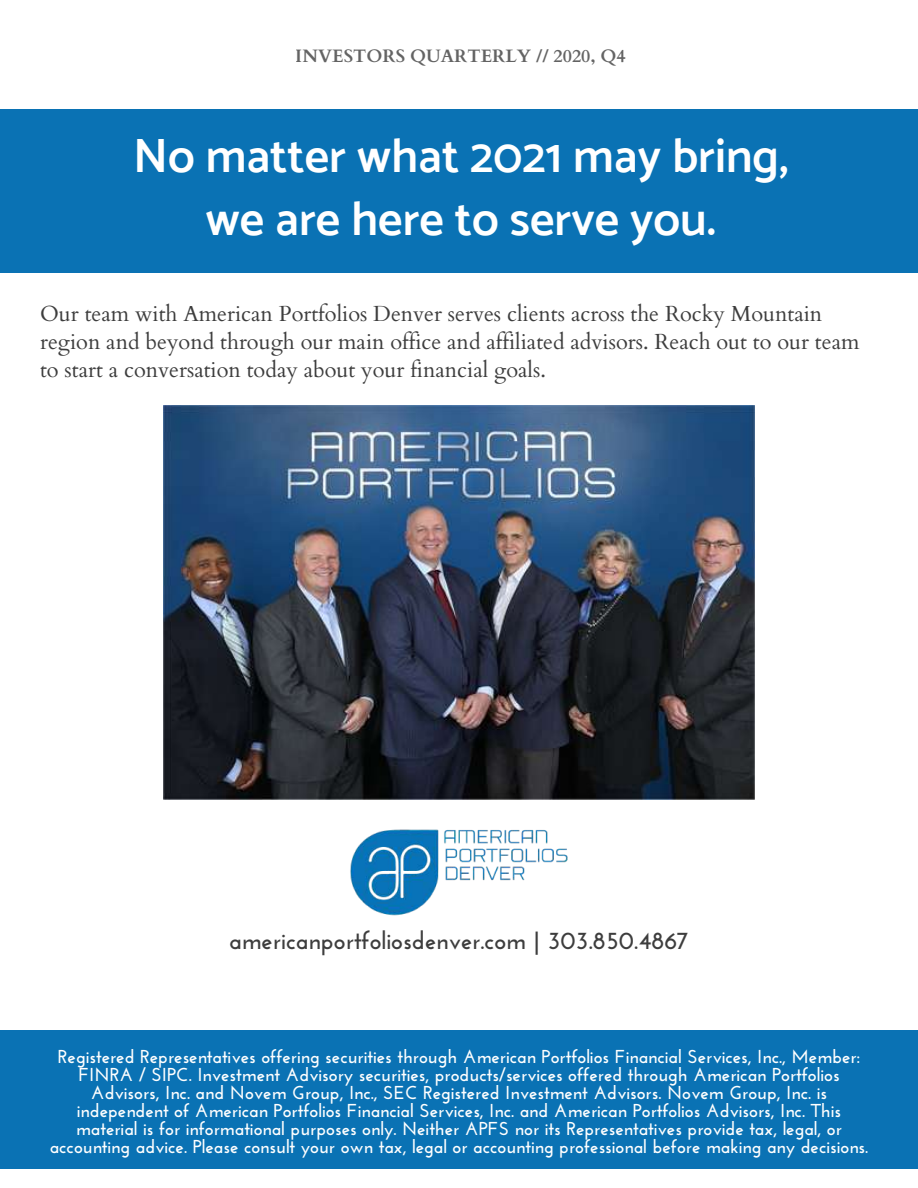
<style>
.page{position:relative;width:918px;height:1188px;background:#fff}
.page>*{position:absolute;margin:0;border:0;box-sizing:border-box;transform-origin:0 0}
.t1{font:600 48px/63px "Catamaran";color:#fff;text-align:center}
.t2{font:700 24.9px "Josefin Sans";color:#3d3d3d}
.t3{font:21.75px/28.2px "Cardo";color:#3d3d3d}
.t4{font:700 18.75px/18px "Josefin Sans";color:#fff;text-align:center}
.t5{font:700 18px "Cardo";color:#3d3d3d}
</style>
<div class="page">
<div style="left:0;top:109px;width:918px;height:163px;background:#0a72b4"></div>
<div style="left:0;top:1031px;width:918px;height:138px;background:#0a72b4"></div>
<img style="left:164px;top:405px;width:590px;height:394px">
<img style="left:350px;top:829px;width:218px;height:87px">
<p class="t5" style="left:296px;top:44px;width:332px">INVESTORS QUARTERLY // 2020, Q4</p>
<h1 class="t1" style="left:133px;top:124px;width:657px">No matter what 2021 may bring, we are here to serve you.</h1>
<p class="t3" style="left:40px;top:300px;width:821px">Our team with American Portfolios Denver serves clients across the Rocky Mountain region and beyond through our main office and affiliated advisors. Reach out to our team to start a conversation today about your financial goals.</p>
<h2 class="t2" style="left:229px;top:931px;width:461px">americanportfoliosdenver.com | 303.850.4867</h2>
<p class="t4" style="left:50px;top:1049px;width:820px">Registered Representatives offering securities through American Portfolios Financial Services, Inc., Member:<br>FINRA / SIPC. Investment Advisory securities, products/services offered through American Portfolios Advisors, Inc. and Novem Group, Inc., SEC Registered Investment Advisors. Novem Group, Inc. is independent of American Portfolios Financial Services, Inc. and American Portfolios Advisors, Inc. This material is for informational purposes only. Neither APFS nor its Representatives provide tax, legal, or accounting advice. Please consult your own tax, legal or accounting professional before making any decisions.</p>
</div>
